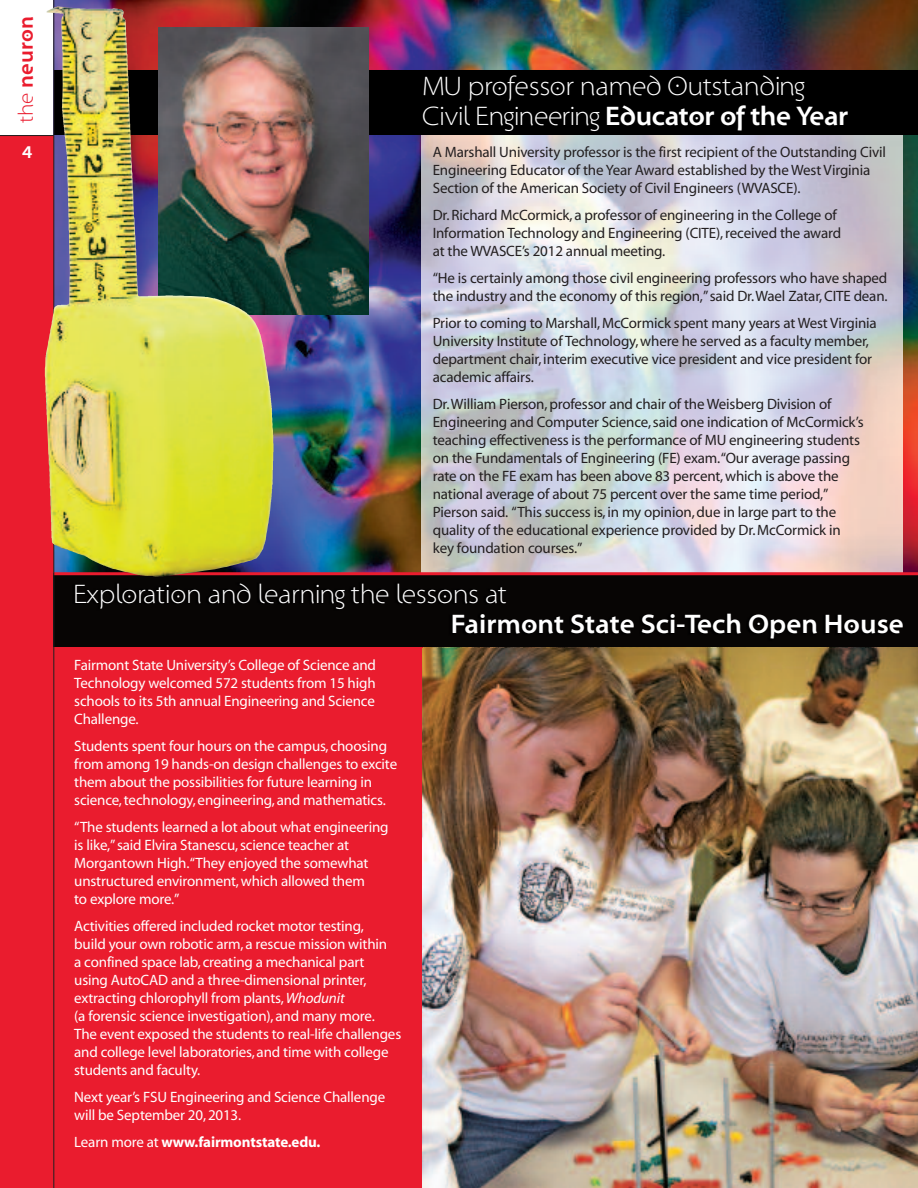
<style>
.page{position:relative;width:918px;height:1188px;background:#fff}
.page>*{position:absolute;margin:0;border:0;box-sizing:border-box;transform-origin:0 0}
.t1{font:27px/30px "Santana";letter-spacing:-.015em;color:#fff}
.t2{font:700 27px "Santana";color:#fff}
.t3{font:700 21px "Santana";color:#ea1c2e}
.t4{font:700 18px "Santana";color:#fff}
.t5{font:15px/18px "Myriad";letter-spacing:-.01em;color:#231f20}
.t6{font:15px/18px "Myriad";letter-spacing:-.01em;color:#fff}
.t7{font:700 15px "Myriad";letter-spacing:-.01em;color:#fff}
.s1{font-weight:400}
.s2{font-weight:700}
.s3{font-style:italic}
</style>
<div class="page">
<img style="left:422px;top:648px;width:496px;height:540px">
<img style="left:55px;top:0;width:863px;height:572px">
<div style="left:54px;top:70px;width:864px;height:65px;background:#000"></div>
<div style="left:0;top:135px;width:54px;height:1053px;background:#ea1c2e"></div>
<hr style="left:0;top:135px;width:54px;height:1px;background:#231f20">
<img style="left:422px;top:135px;width:480px;height:437px">
<div style="left:54px;top:646px;width:368px;height:542px;background:#ea1c2e"></div>
<img style="left:243px;top:28px;width:125px;height:287px">
<div style="left:53px;top:576px;width:865px;height:72px;background:#070504"></div>
<hr style="left:53px;top:572px;width:865px;height:3px;background:#ea1c2e">
<hr style="left:54px;top:0;width:1px;height:1188px;background:#231f20">
<img style="left:45px;top:6px;width:198px;height:372px">
<h2 class="t3" style="left:14px;top:123px;width:108px;rotate:-90deg"><span class="s1">the</span> neuron</h2>
<p class="t4" style="left:22px;top:142px;width:12px">4</p>
<p class="t5" style="left:433px;top:144px;width:455px">A Marshall University professor is the first recipient of the Outstanding Civil<br>Engineering Educator of the Year Award established by the West Virginia<br>Section of the American Society of Civil Engineers (WVASCE).</p>
<p class="t5" style="left:433px;top:207px;width:410px">Dr.Richard McCormick, a professor of engineering in the College of<br>Information Technology and Engineering (CITE),received the award at the WVASCE’s 2012 annual meeting.</p>
<p class="t5" style="left:433px;top:270px;width:456px">“He is certainly among those civil engineering professors who have shaped the industry and the economy of this region,”said Dr.Wael Zatar,CITE dean.</p>
<p class="t5" style="left:433px;top:315px;width:446px">Prior to coming to Marshall,McCormick spent many years at West Virginia University Institute of Technology,where he served as a faculty member, department chair, interim executive vice president and vice president for academic affairs.</p>
<p class="t5" style="left:433px;top:396px;width:432px">Dr.William Pierson,professor and chair of the Weisberg Division of Engineering and Computer Science,said one indication of McCormick’s teaching effectiveness is the performance of MU engineering students on the Fundamentals of Engineering (FE) exam.“Our average passing rate on the FE exam has been above 83 percent,which is above the national average of about 75 percent over the same time period,” Pierson said. “This success is, in my opinion,due in large part to the quality of the educational experience provided by Dr.McCormick in key foundation courses.”</p>
<h1 class="t1" style="left:422px;top:73px;width:428px">MU professor named Outstanding<br>Civil Engineering <span class="s2">Educator of the Year</span></h1>
<h1 class="t1" style="left:73px;top:581px;width:435px">Exploration and learning the lessons at</h1>
<h1 class="t2" style="left:451px;top:608px;width:454px">Fairmont State Sci-Tech Open House</h1>
<p class="t6" style="left:74px;top:657px;width:303px;text-align:justify">Fairmont State University’s College of Science and Technology welcomed 572 students from 15 high schools to its 5th annual Engineering and Science Challenge.</p>
<p class="t6" style="left:74px;top:738px;width:324px">Students spent four hours on the campus, choosing from among 19 hands-on design challenges to excite them about the possibilities for future learning in science,technology,engineering, and mathematics.</p>
<p class="t6" style="left:74px;top:819px;width:316px">“The students learned a lot about what engineering is like,”said Elvira Stanescu,science teacher at Morgantown High.“They enjoyed the somewhat unstructured environment,which allowed them<br>to explore more.”</p>
<p class="t6" style="left:74px;top:918px;width:329px">Activities offered included rocket motor testing,<br>build your own robotic arm, a rescue mission within<br>a confined space lab, creating a mechanical part using AutoCAD and a three-dimensional printer, extracting chlorophyll from plants,<span class="s3">Whodunit<br></span>(a forensic science investigation), and many more.<br>The event exposed the students to real-life challenges and college level laboratories, and time with college students and faculty.</p>
<p class="t6" style="left:74px;top:1089px;width:313px">Next year’s FSU Engineering and Science Challenge will be September 20,2013.</p>
<p class="t7" style="left:74px;top:1136px;width:248px"><span class="s1">Learn more at</span> www.fairmontstate.edu.</p>
</div>
